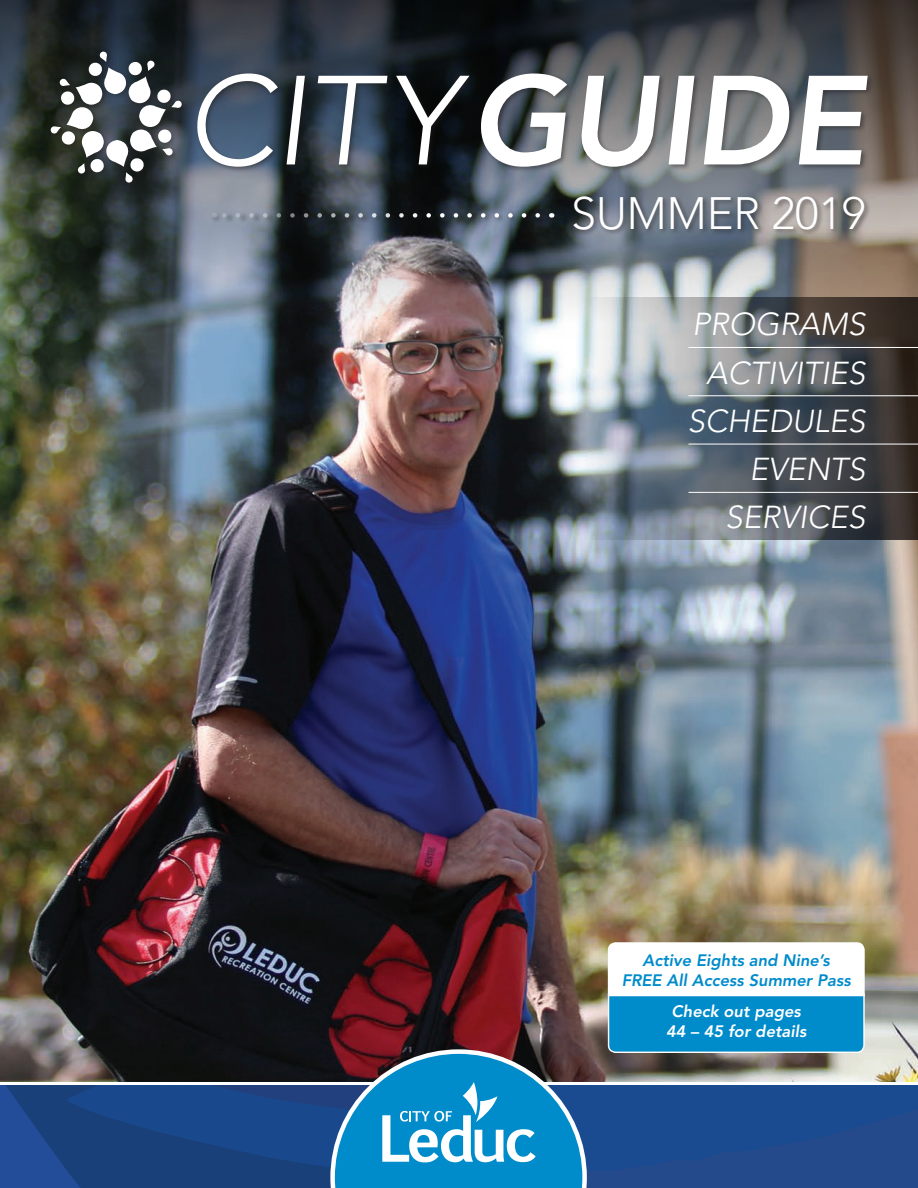
<style>
.page{position:relative;width:918px;height:1188px;background:#fff}
.page>*{position:absolute;margin:0;border:0;box-sizing:border-box;transform-origin:0 0}
.t1{font:300 45px "Avenir LT Std";color:#fff}
.t2{font:italic 300 31.5px/48.3px "Avenir LT Std";color:#fff;text-align:right}
.t3{font:italic 800 16.5px/19.8px "Avenir LT Std";color:#008bcb;text-align:center}
.t4{font:italic 800 16.5px/19.8px "Avenir LT Std";color:#fff;text-align:center}
</style>
<div class="page">
<img style="left:0;top:338px;width:918px;height:744px">
<svg style="left:0;top:1086px;width:67px;height:102px;background:#1f488d"></svg>
<img style="left:0;top:0;width:918px;height:338px">
<svg style="left:540px;top:297px;width:378px;height:243px;background:#6c7277"></svg>
<hr style="left:688px;top:347px;width:230px;height:1px;background:#fff">
<hr style="left:688px;top:395px;width:230px;height:1px;background:#fff">
<hr style="left:688px;top:444px;width:230px;height:1px;background:#fff">
<hr style="left:688px;top:492px;width:230px;height:1px;background:#fff">
<div style="left:48px;top:49px;width:826px;height:187px;background:#231f20;opacity:.5"></div>
<svg style="left:195px;top:74px;width:83px;height:93px"></svg>
<svg style="left:287px;top:76px;width:18px;height:88px"></svg>
<svg style="left:318px;top:76px;width:69px;height:88px"></svg>
<svg style="left:396px;top:76px;width:74px;height:88px"></svg>
<svg style="left:478px;top:74px;width:89px;height:93px"></svg>
<svg style="left:579px;top:76px;width:81px;height:91px"></svg>
<svg style="left:669px;top:76px;width:25px;height:88px"></svg>
<svg style="left:704px;top:76px;width:88px;height:88px"></svg>
<svg style="left:799px;top:76px;width:69px;height:88px"></svg>
<svg style="left:50px;top:51px;width:132px;height:132px"></svg>
<svg style="left:221px;top:213px;width:317px;height:5px;background:#5e656c"></svg>
<img style="left:67px;top:942px;width:851px;height:246px">
<h1 class="t1" style="left:571px;top:187px;width:296px">SUMMER 2019</h1>
<h2 class="t2" style="left:688px;top:301px;width:179px">PROGRAMS<br>ACTIVITIES<br>SCHEDULES<br>EVENTS<br>SERVICES</h2>
<p class="t3" style="left:622px;top:951px;width:231px">Active Eights and Nine’s<br>FREE All Access Summer Pass</p>
<p class="t4" style="left:666px;top:1002px;width:142px">Check out pages<br>44 – 45 for details</p>
</div>
